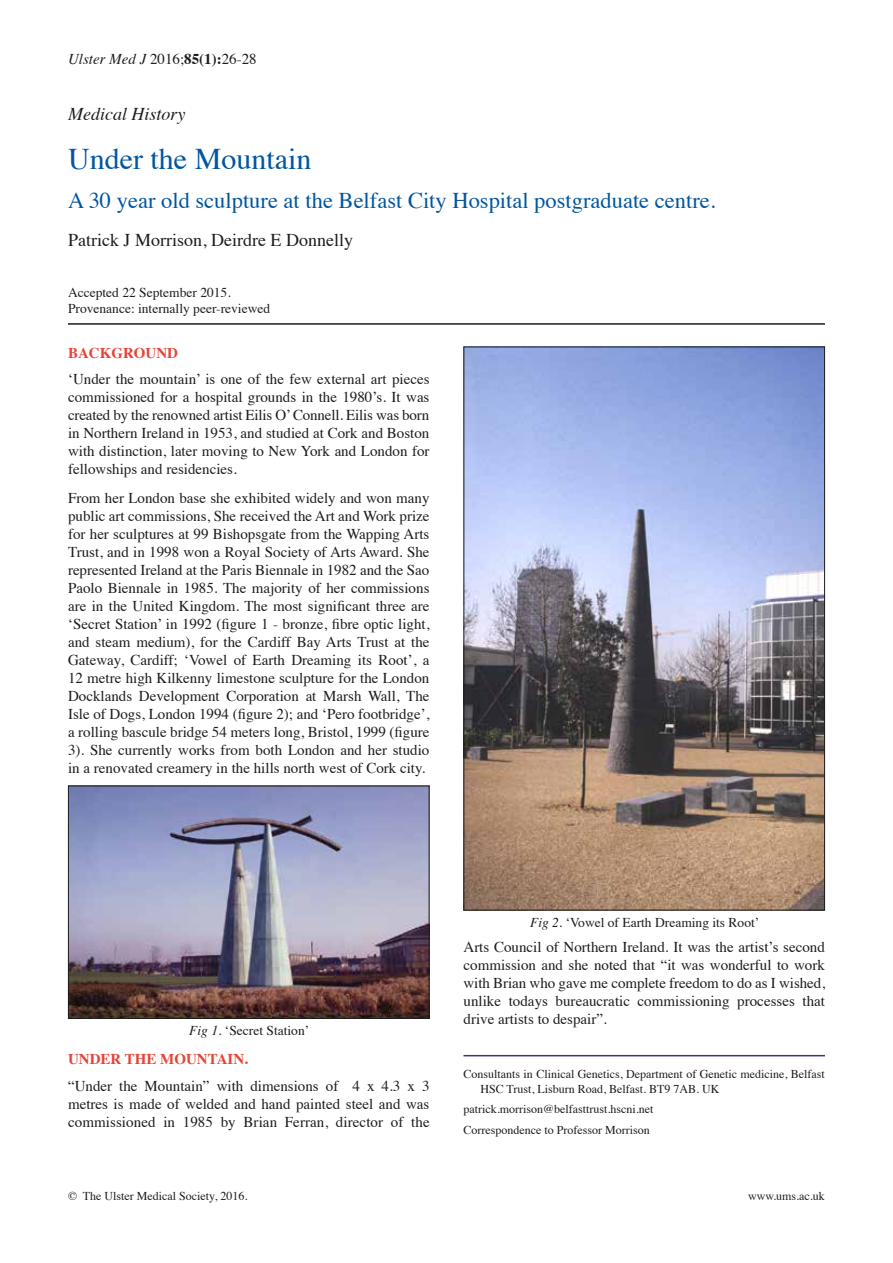
<style>
.page{position:relative;width:893px;height:1263px;background:#fff}
.page>*{position:absolute;margin:0;border:0;box-sizing:border-box;transform-origin:0 0}
.t1{font:30px "Times";color:#0056a0}
.t2{font:22.5px "Times";color:#0056a0}
.t3{font:18px "Times";color:#1d1d1b}
.t4{font:italic 18px "Times";color:#1d1d1b}
.t5{font:15px/18px "Times";color:#1d1d1b;text-align:justify}
.t6{font:700 15px "Times";color:#e74439}
.t7{font:italic 15px "Times";color:#1d1d1b}
.t8{font:13.5px/16.5px "Times";color:#1d1d1b}
.t9{font:12px/14.4px "Times";color:#1d1d1b}
.s1{font-style:normal}
.s2{font-weight:700;font-style:normal}
.s3{font-style:italic}
</style>
<div class="page">
<hr style="left:68px;top:323px;width:757px;height:2px;background:#1d1d1b">
<hr style="left:463px;top:1055px;width:362px;height:1px;background:#339">
<img style="left:70px;top:788px;width:357px;height:229px">
<div style="left:68px;top:786px;width:361px;height:233px;border:1px solid #1d1d1b"></div>
<img style="left:465px;top:349px;width:358px;height:559px">
<p class="t7" style="left:68px;top:46px;width:190px">Ulster Med J <span class="s1">2016;</span><span class="s2">85(1):</span><span class="s1">26-28</span></p>
<p class="t4" style="left:68px;top:98px;width:119px">Medical History</p>
<h1 class="t1" style="left:68px;top:131px;width:245px">Under the Mountain</h1>
<h2 class="t2" style="left:68px;top:180px;width:649px">A 30 year old sculpture at the Belfast City Hospital postgraduate centre.</h2>
<p class="t3" style="left:68px;top:224px;width:286px">Patrick J Morrison, Deirdre E Donnelly</p>
<p class="t8" style="left:68px;top:283px;width:204px">Accepted 22 September 2015.<br>Provenance: internally peer-reviewed</p>
<p class="t6" style="left:68px;top:338px;width:111px">BACKGROUND</p>
<p class="t5" style="left:68px;top:369px;width:363px">‘Under the mountain’ is one of the few external art pieces commissioned for a hospital grounds in the 1980’s. It was created by the renowned artist Eilis O’ Connell. Eilis was born in Northern Ireland in 1953, and studied at Cork and Boston with distinction, later moving to New York and London for fellowships and residencies.</p>
<p class="t5" style="left:68px;top:488px;width:363px">From her London base she exhibited widely and won many public art commissions, She received the Art and Work prize for her sculptures at 99 Bishopsgate from the Wapping Arts Trust, and in 1998 won a Royal Society of Arts Award. She represented Ireland at the Paris Biennale in 1982 and the Sao Paolo Biennale in 1985. The majority of her commissions are in the United Kingdom. The most significant three are ‘Secret Station’ in 1992 (figure 1 - bronze, fibre optic light, and steam medium), for the Cardiff Bay Arts Trust at the Gateway, Cardiff; ‘Vowel of Earth Dreaming its Root’, a 12 metre high Kilkenny limestone sculpture for the London Docklands Development Corporation at Marsh Wall, The Isle of Dogs, London 1994 (figure 2); and ‘Pero footbridge’, a rolling bascule bridge 54 meters long, Bristol, 1999 (figure 3). She currently works from both London and her studio in a renovated creamery in the hills north west of Cork city.</p>
<p class="t8" style="left:189px;top:1021px;width:121px"><span class="s3">Fig 1</span>. ‘Secret Station’</p>
<p class="t6" style="left:68px;top:1045px;width:181px">UNDER THE MOUNTAIN.</p>
<p class="t5" style="left:68px;top:1075px;width:363px">“Under the Mountain” with dimensions of 4 x 4.3 x 3 metres is made of welded and hand painted steel and was commissioned in 1985 by Brian Ferran, director of the</p>
<p class="t8" style="left:530px;top:913px;width:231px"><span class="s3">Fig 2</span>. ‘Vowel of Earth Dreaming its Root’</p>
<p class="t5" style="left:463px;top:937px;width:363px">Arts Council of Northern Ireland. It was the artist’s second commission and she noted that “it was wonderful to work with Brian who gave me complete freedom to do as I wished, unlike todays bureaucratic commissioning processes that drive artists to despair”.</p>
<p class="t9" style="left:480px;top:1066px;width:346px;text-indent:-17px">Consultants in Clinical Genetics, Department of Genetic medicine, Belfast<br>HSC Trust, Lisburn Road, Belfast. BT9 7AB. UK</p>
<p class="t9" style="left:463px;top:1098px;width:192px;line-height:20.7px">patrick.morrison@belfasttrust.hscni.net<br>Correspondence to Professor Morrison</p>
<p class="t9" style="left:68px;top:1187px;width:181px">© The Ulster Medical Society, 2016.</p>
<p class="t9" style="left:748px;top:1188px;width:78px">www.ums.ac.uk</p>
</div>
